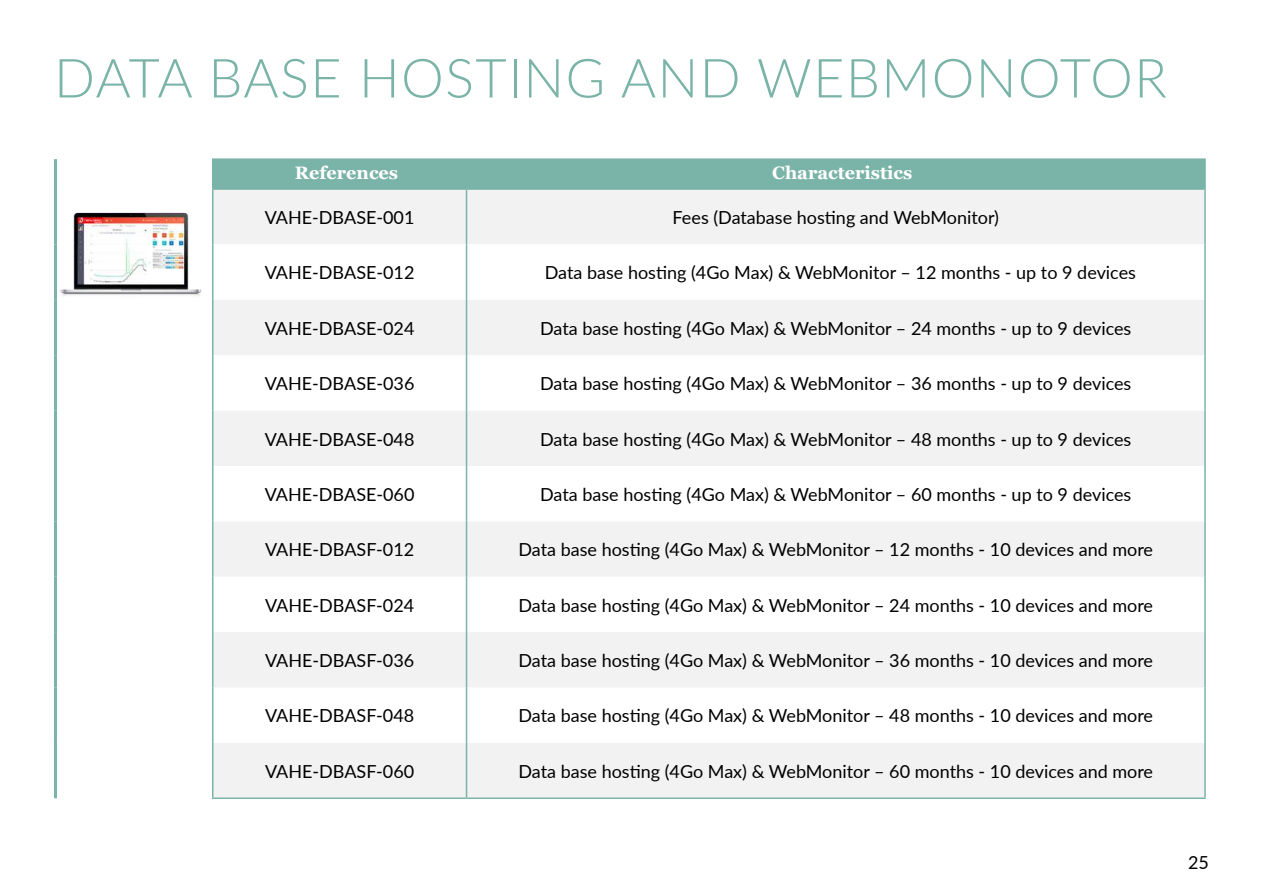
<style>
.page{position:relative;width:1263px;height:893px;background:#fff}
.page>*{position:absolute;margin:0;border:0;box-sizing:border-box;transform-origin:0 0}
.t1{font:300 54px "Lato";letter-spacing:.025em;color:#7ab3a7}
.t2{font:18px "Lato";color:#000}
.t3{font:700 18px "Georgia";color:#fff}
</style>
<div class="page">
<img style="left:60px;top:212px;width:142px;height:84px">
<div style="left:213px;top:190px;width:991px;height:54px;background:#f2f2f2"></div>
<svg style="left:213px;top:300px;width:991px;height:497px;fill:#f2f2f2"></svg>
<hr style="left:212px;top:190px;width:1px;height:54px;background:#7ab3a7">
<hr style="left:466px;top:190px;width:1px;height:54px;background:#7ab3a7">
<hr style="left:1204px;top:190px;width:2px;height:54px;background:#7ab3a7">
<hr style="left:212px;top:244px;width:1px;height:56px;background:#7ab3a7">
<hr style="left:466px;top:244px;width:1px;height:56px;background:#7ab3a7">
<hr style="left:1204px;top:244px;width:2px;height:56px;background:#7ab3a7">
<hr style="left:212px;top:300px;width:1px;height:55px;background:#7ab3a7">
<hr style="left:466px;top:300px;width:1px;height:55px;background:#7ab3a7">
<hr style="left:1204px;top:300px;width:2px;height:55px;background:#7ab3a7">
<hr style="left:212px;top:355px;width:1px;height:56px;background:#7ab3a7">
<hr style="left:466px;top:355px;width:1px;height:56px;background:#7ab3a7">
<hr style="left:1204px;top:355px;width:2px;height:56px;background:#7ab3a7">
<hr style="left:212px;top:411px;width:1px;height:55px;background:#7ab3a7">
<hr style="left:466px;top:411px;width:1px;height:55px;background:#7ab3a7">
<hr style="left:1204px;top:411px;width:2px;height:55px;background:#7ab3a7">
<hr style="left:212px;top:466px;width:1px;height:55px;background:#7ab3a7">
<hr style="left:466px;top:466px;width:1px;height:55px;background:#7ab3a7">
<hr style="left:1204px;top:466px;width:2px;height:55px;background:#7ab3a7">
<hr style="left:212px;top:521px;width:1px;height:56px;background:#7ab3a7">
<hr style="left:466px;top:521px;width:1px;height:56px;background:#7ab3a7">
<hr style="left:1204px;top:521px;width:2px;height:56px;background:#7ab3a7">
<hr style="left:212px;top:577px;width:1px;height:55px;background:#7ab3a7">
<hr style="left:466px;top:577px;width:1px;height:55px;background:#7ab3a7">
<hr style="left:1204px;top:577px;width:2px;height:55px;background:#7ab3a7">
<hr style="left:212px;top:632px;width:1px;height:55px;background:#7ab3a7">
<hr style="left:466px;top:632px;width:1px;height:55px;background:#7ab3a7">
<hr style="left:1204px;top:632px;width:2px;height:55px;background:#7ab3a7">
<hr style="left:212px;top:687px;width:1px;height:56px;background:#7ab3a7">
<hr style="left:466px;top:687px;width:1px;height:56px;background:#7ab3a7">
<hr style="left:1204px;top:687px;width:2px;height:56px;background:#7ab3a7">
<hr style="left:212px;top:743px;width:1px;height:54px;background:#7ab3a7">
<hr style="left:466px;top:743px;width:1px;height:54px;background:#7ab3a7">
<hr style="left:1204px;top:743px;width:2px;height:54px;background:#7ab3a7">
<hr style="left:212px;top:158px;width:254px;height:2px;background:#7ab3a7">
<hr style="left:466px;top:158px;width:740px;height:2px;background:#7ab3a7">
<div style="left:212px;top:160px;width:992px;height:28px;background:#7ab3a7"></div>
<hr style="left:1204px;top:160px;width:2px;height:28px;background:#7ab3a7">
<hr style="left:212px;top:188px;width:254px;height:2px;background:#7ab3a7">
<hr style="left:466px;top:188px;width:740px;height:2px;background:#7ab3a7">
<hr style="left:54px;top:159px;width:3px;height:30px;background:#7ab3a7">
<hr style="left:54px;top:189px;width:3px;height:55px;background:#7ab3a7">
<hr style="left:54px;top:244px;width:3px;height:56px;background:#7ab3a7">
<hr style="left:54px;top:300px;width:3px;height:55px;background:#7ab3a7">
<hr style="left:54px;top:355px;width:3px;height:56px;background:#7ab3a7">
<hr style="left:54px;top:411px;width:3px;height:55px;background:#7ab3a7">
<hr style="left:54px;top:466px;width:3px;height:55px;background:#7ab3a7">
<hr style="left:54px;top:521px;width:3px;height:56px;background:#7ab3a7">
<hr style="left:54px;top:577px;width:3px;height:55px;background:#7ab3a7">
<hr style="left:54px;top:632px;width:3px;height:55px;background:#7ab3a7">
<hr style="left:54px;top:687px;width:3px;height:56px;background:#7ab3a7">
<hr style="left:54px;top:743px;width:3px;height:55px;background:#7ab3a7">
<hr style="left:212px;top:797px;width:254px;height:2px;background:#7ab3a7">
<hr style="left:466px;top:797px;width:740px;height:2px;background:#7ab3a7">
<h1 class="t1" style="left:54px;top:40px;width:1114px">DATA BASE HOSTING AND WEBMONOTOR</h1>
<p class="t3" style="left:295px;top:161px;width:105px">References</p>
<p class="t3" style="left:772px;top:161px;width:142px">Characteristics</p>
<p class="t2" style="left:265px;top:205px;width:151px">VAHE-DBASE-001</p>
<p class="t2" style="left:673px;top:205px;width:328px">Fees (Database hosting and WebMonitor)</p>
<p class="t2" style="left:265px;top:260px;width:151px">VAHE-DBASE-012</p>
<p class="t2" style="left:545px;top:260px;width:593px">Data base hosting (4Go Max) &amp; WebMonitor – 12 months - up to 9 devices</p>
<p class="t2" style="left:265px;top:315px;width:151px">VAHE-DBASE-024</p>
<p class="t2" style="left:540px;top:315px;width:593px">Data base hosting (4Go Max) &amp; WebMonitor – 24 months - up to 9 devices</p>
<p class="t2" style="left:265px;top:371px;width:151px">VAHE-DBASE-036</p>
<p class="t2" style="left:540px;top:371px;width:593px">Data base hosting (4Go Max) &amp; WebMonitor – 36 months - up to 9 devices</p>
<p class="t2" style="left:265px;top:426px;width:151px">VAHE-DBASE-048</p>
<p class="t2" style="left:540px;top:426px;width:593px">Data base hosting (4Go Max) &amp; WebMonitor – 48 months - up to 9 devices</p>
<p class="t2" style="left:265px;top:481px;width:151px">VAHE-DBASE-060</p>
<p class="t2" style="left:540px;top:481px;width:593px">Data base hosting (4Go Max) &amp; WebMonitor – 60 months - up to 9 devices</p>
<p class="t2" style="left:265px;top:537px;width:151px">VAHE-DBASF-012</p>
<p class="t2" style="left:518px;top:537px;width:636px">Data base hosting (4Go Max) &amp; WebMonitor – 12 months - 10 devices and more</p>
<p class="t2" style="left:265px;top:592px;width:151px">VAHE-DBASF-024</p>
<p class="t2" style="left:518px;top:592px;width:636px">Data base hosting (4Go Max) &amp; WebMonitor – 24 months - 10 devices and more</p>
<p class="t2" style="left:265px;top:648px;width:151px">VAHE-DBASF-036</p>
<p class="t2" style="left:518px;top:648px;width:636px">Data base hosting (4Go Max) &amp; WebMonitor – 36 months - 10 devices and more</p>
<p class="t2" style="left:265px;top:703px;width:151px">VAHE-DBASF-048</p>
<p class="t2" style="left:518px;top:703px;width:636px">Data base hosting (4Go Max) &amp; WebMonitor – 48 months - 10 devices and more</p>
<p class="t2" style="left:265px;top:758px;width:151px">VAHE-DBASF-060</p>
<p class="t2" style="left:518px;top:758px;width:636px">Data base hosting (4Go Max) &amp; WebMonitor – 60 months - 10 devices and more</p>
<p class="t2" style="left:1188px;top:850px;width:22px">25</p>
</div>
